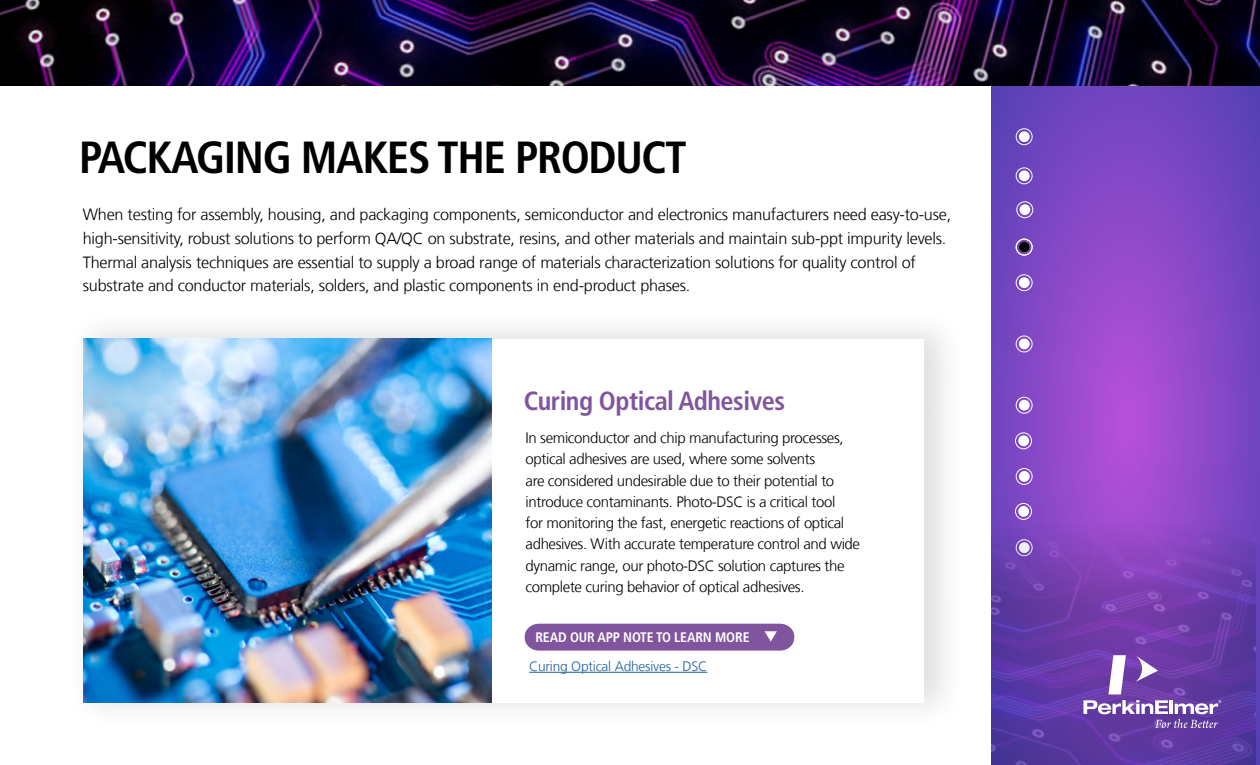
<style>
.page{position:relative;width:1260px;height:765px;background:#fff}
.page>*{position:absolute;margin:0;border:0;box-sizing:border-box;transform-origin:0 0}
.t1{font:700 condensed 45px "Frutiger LT Com";letter-spacing:-.03em;color:#000}
.t2{font:700 condensed 26.25px "Frutiger LT Com";letter-spacing:-.02em;color:#81559e}
.t3{font:300 16.25px/23.8px "Frutiger LT Com";letter-spacing:-.015em;color:#000}
.t4{font:300 15px/21.2px "Frutiger LT Com";letter-spacing:-.025em;color:#000}
.t5{font:700 condensed 13.88px "Frutiger LT Com";letter-spacing:-.01em;color:#fff}
.t6{font:300 13.75px "Frutiger LT Com";letter-spacing:-.015em;color:#215e9e}
</style>
<div class="page">
<svg style="left:992px;top:86px;width:268px;height:679px;background:#8448c5"></svg>
<div style="left:1016px;top:128px;width:16px;height:17px;border:1px solid #fff;border-radius:50%"></div>
<div style="left:1019px;top:131px;width:11px;height:11px;background:#fff;border-radius:50%"></div>
<div style="left:1016px;top:168px;width:16px;height:16px;border:1px solid #fff;border-radius:50%"></div>
<div style="left:1019px;top:170px;width:11px;height:11px;background:#fff;border-radius:50%"></div>
<div style="left:1017px;top:201px;width:16px;height:17px;border:1px solid #fff;border-radius:50%"></div>
<div style="left:1020px;top:204px;width:10px;height:11px;background:#fff;border-radius:50%"></div>
<div style="left:1016px;top:274px;width:16px;height:17px;border:1px solid #fff;border-radius:50%"></div>
<div style="left:1019px;top:277px;width:11px;height:11px;background:#fff;border-radius:50%"></div>
<div style="left:1016px;top:336px;width:16px;height:16px;border:1px solid #fff;border-radius:50%"></div>
<div style="left:1019px;top:339px;width:11px;height:10px;background:#fff;border-radius:50%"></div>
<div style="left:1016px;top:397px;width:16px;height:17px;border:1px solid #fff;border-radius:50%"></div>
<div style="left:1019px;top:400px;width:11px;height:11px;background:#fff;border-radius:50%"></div>
<div style="left:1015px;top:433px;width:17px;height:16px;border:1px solid #fff;border-radius:50%"></div>
<div style="left:1018px;top:435px;width:11px;height:11px;background:#fff;border-radius:50%"></div>
<div style="left:1016px;top:468px;width:16px;height:17px;border:1px solid #fff;border-radius:50%"></div>
<div style="left:1019px;top:471px;width:11px;height:11px;background:#fff;border-radius:50%"></div>
<div style="left:1015px;top:503px;width:17px;height:17px;border:1px solid #fff;border-radius:50%"></div>
<img style="left:992px;top:506px;width:263px;height:259px">
<svg style="left:1083px;top:700px;width:138px;height:28px"></svg>
<svg style="left:1135px;top:655px;width:23px;height:27px"></svg>
<svg style="left:1108px;top:655px;width:18px;height:39px"></svg>
<div style="left:65px;top:306px;width:902px;height:426px;background:#000;opacity:.13"></div>
<div style="left:84px;top:340px;width:839px;height:363px;background:#fff"></div>
<div style="left:525px;top:624px;width:269px;height:27px;background:#81559e"></div>
<hr style="left:529px;top:672px;width:178px;height:1px;background:#215e9e">
<img style="left:0;top:0;width:1260px;height:86px">
<img style="left:84px;top:338px;width:407px;height:365px">
<div style="left:1016px;top:239px;width:16px;height:16px;border:1px solid #fff;border-radius:50%"></div>
<div style="left:1019px;top:242px;width:11px;height:10px;background:#000;border-radius:50%"></div>
<h1 class="t1" style="left:79px;top:131px;width:609px">PACKAGING MAKES THE PRODUCT</h1>
<p class="t3" style="left:83px;top:203px;width:870px">When testing for assembly, housing, and packaging components, semiconductor and electronics manufacturers need easy-to-use, high-sensitivity, robust solutions to perform QA/QC on substrate, resins, and other materials and maintain sub-ppt impurity levels.<br>Thermal analysis techniques are essential to supply a broad range of materials characterization solutions for quality control of substrate and conductor materials, solders, and plastic components in end-product phases.</p>
<h2 class="t2" style="left:524px;top:385px;width:263px">Curing Optical Adhesives</h2>
<p class="t4" style="left:526px;top:427px;width:336px">In semiconductor and chip manufacturing processes, optical adhesives are used, where some solvents<br>are considered undesirable due to their potential to introduce contaminants. Photo-DSC is a critical tool<br>for monitoring the fast, energetic reactions of optical adhesives. With accurate temperature control and wide dynamic range, our photo-DSC solution captures the complete curing behavior of optical adhesives.</p>
<p class="t5" style="left:535px;top:629px;width:216px">READ OUR APP NOTE TO LEARN MORE</p>
<p class="t6" style="left:529px;top:658px;width:180px">Curing Optical Adhesives - DSC</p>
</div>
